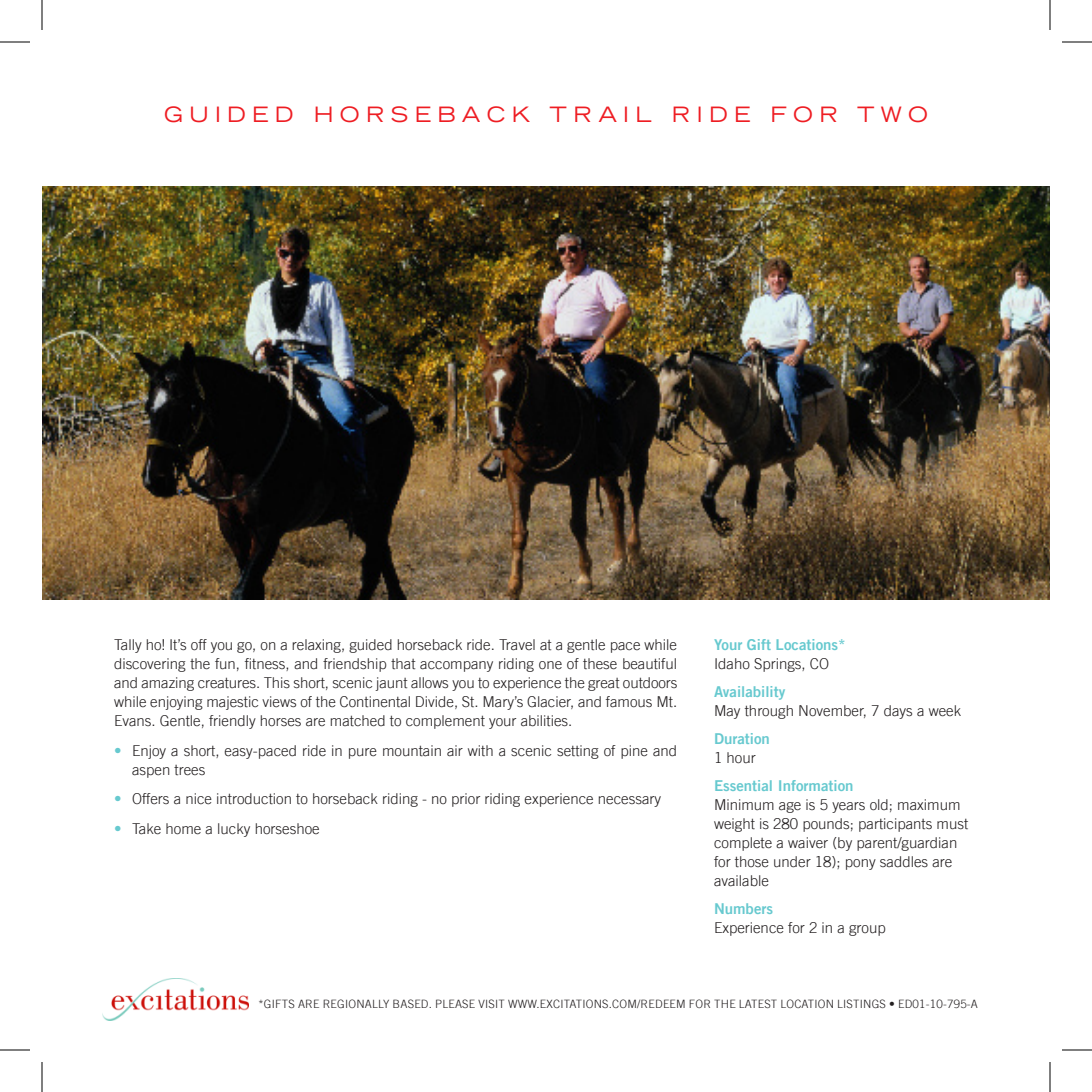
<style>
.page{position:relative;width:1092px;height:1092px;background:#fff}
.page>*{position:absolute;margin:0;border:0;box-sizing:border-box;transform-origin:0 0}
.Head{font:expanded 21px "Trade Gothic LT";letter-spacing:.3em;color:#ee1d23}
.t1{font:300 15px/19px "Trade Gothic LT";color:#231f20}
.t2{font:15px/19px "Trade Gothic LT Bold Two";color:#67c9cf}
.t3{font:300 15px/29.8px "Trade Gothic LT";color:#67c9cf}
.t4{font:300 11.6px "Trade Gothic LT";letter-spacing:.02em;color:#231f20}
.s1{font-family:"Trade Gothic LT";font-weight:300;color:#231f20}
.s2{font-family:"Trade Gothic LT Bold Two";font-weight:400;color:#67c9cf}
</style>
<div class="page">
<img style="left:102px;top:978px;width:147px;height:42px">
<img style="left:42px;top:186px;width:1008px;height:414px">
<hr style="left:0;top:42px;width:30px;height:1px;background:#000">
<hr style="left:1062px;top:42px;width:30px;height:1px;background:#000">
<hr style="left:0;top:1050px;width:30px;height:1px;background:#000">
<hr style="left:1062px;top:1050px;width:30px;height:1px;background:#000">
<hr style="left:42px;top:0;width:1px;height:30px;background:#000">
<hr style="left:42px;top:1062px;width:1px;height:30px;background:#000">
<hr style="left:1050px;top:0;width:1px;height:30px;background:#000">
<hr style="left:1050px;top:1062px;width:1px;height:30px;background:#000">
<p class="Head" style="left:164px;top:100px;width:765px">GUIDED HORSEBACK TRAIL R IDE FOR TWO</p>
<p class="t1" style="left:114px;top:635px;width:565px;text-align:justify">Tally ho! It’s off you go, on a relaxing, guided horseback ride. Travel at a gentle pace while discovering the fun, fitness, and friendship that accompany riding one of these beautiful and amazing creatures. This short, scenic jaunt allows you to experience the great outdoors while enjoying majestic views of the Continental Divide, St. Mary’s Glacier, and famous Mt.<br>Evans. Gentle, friendly horses are matched to complement your abilities.</p>
<p class="t1" style="left:132px;top:741px;width:547px">Enjoy a short, easy-paced ride in pure mountain air with a scenic setting of pine and aspen trees</p>
<p class="t1" style="left:132px;top:789px;width:531px">Offers a nice introduction to horseback riding - no prior riding experience necessary</p>
<p class="t1" style="left:132px;top:819px;width:189px">Take home a lucky horseshoe</p>
<p class="t3" style="left:114px;top:735px;width:9px">•</p>
<p class="t3" style="left:114px;top:784px;width:9px">• •</p>
<p class="t2" style="left:714px;top:635px;width:133px">Your Gift Locations*<br><span class="s1">Idaho Springs, CO</span></p>
<p class="t1" style="left:714px;top:682px;width:249px"><span class="s2">Availability<br></span>May through November, 7 days a week</p>
<p class="t2" style="left:714px;top:729px;width:57px">Duration<br><span class="s1">1 hour</span></p>
<p class="t1" style="left:714px;top:776px;width:256px"><span class="s2">Essential Information<br></span>Minimum age is 5 years old; maximum weight is 280 pounds; participants must complete a waiver (by parent/guardian for those under 18); pony saddles are available</p>
<p class="t1" style="left:714px;top:899px;width:173px"><span class="s2">Numbers<br></span>Experience for 2 in a group</p>
<p class="t4" style="left:258px;top:997px;width:80px">*Gi fts are region</p>
<p class="t4" style="left:365px;top:997px;width:51px">ally based</p>
<p class="t4" style="left:429px;top:997px;width:62px">. Please visit</p>
<p class="t4" style="left:508px;top:997px;width:76px">www.excitations</p>
<p class="t4" style="left:609px;top:997px;width:13px">.com</p>
<p class="t4" style="left:637px;top:997px;width:122px">/R EDEEM for the latest</p>
<p class="t4" style="left:781px;top:997px;width:35px">location</p>
<p class="t4" style="left:837px;top:997px;width:13px">listings</p>
<p class="t4" style="left:889px;top:997px;width:90px">• ED01-10-795-A</p>
</div>
